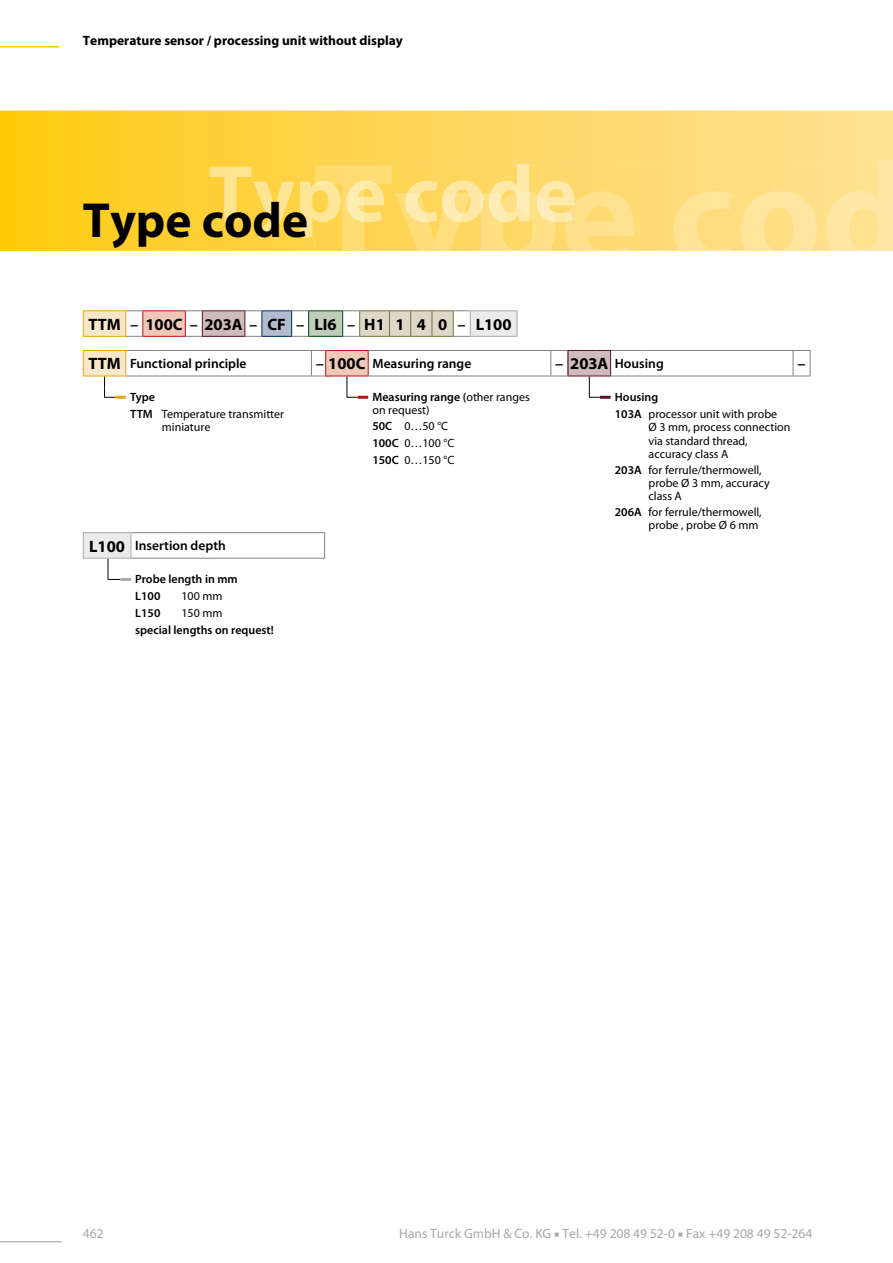
<style>
.page{position:relative;width:893px;height:1263px;background:#fff}
.page>*{position:absolute;margin:0;border:0;box-sizing:border-box;transform-origin:0 0}
.t1{font:700 49.5px "Myriad Pro";color:#000}
.t2{font:700 16.5px "Myriad Pro";color:#000}
.t3{font:600 16.5px "Myriad Pro";color:#000}
.t4{font:600 13.5px "Myriad Pro";color:#000}
.t5{font:13.5px "Myriad Pro";color:#a5a7aa}
.t6{font:700 13.5px "Myriad Pro";color:#000}
.t7{font:12px/13.2px "Myriad Pro";color:#000}
.t8{font:600 12px/17px "Myriad Pro";color:#000}
.s1{font-weight:600}
.s2{font-weight:700;font-size:16.5px}
.s3{font-family:"Minion Pro"}
</style>
<div class="page">
<hr style="left:0;top:1241px;width:62px;height:1px;background:#a5a7aa">
<svg style="left:0;top:111px;width:893px;height:140px;background:#ffd346"></svg>
<img style="left:315px;top:160px;width:578px;height:91px">
<img style="left:210px;top:164px;width:105px;height:75px">
<img style="left:315px;top:164px;width:260px;height:75px">
<hr style="left:0;top:46px;width:60px;height:2px;background:#ffcb05">
<div style="left:83px;top:311px;width:43px;height:25px;background:#f9e7c9"></div>
<div style="left:143px;top:311px;width:42px;height:25px;background:#efc8b8"></div>
<div style="left:202px;top:311px;width:43px;height:25px;background:#cfbbb9"></div>
<div style="left:262px;top:311px;width:30px;height:25px;background:#b3bccf"></div>
<div style="left:309px;top:311px;width:34px;height:25px;background:#beceba"></div>
<div style="left:470px;top:311px;width:47px;height:25px;background:#ebebec"></div>
<hr style="left:83px;top:310px;width:43px;height:1px;background:#e3a712">
<svg style="left:83px;top:311px;width:1px;height:25px"></svg>
<hr style="left:83px;top:336px;width:43px;height:1px;background:#e3a712">
<hr style="left:142px;top:310px;width:44px;height:1px;background:#ba141a">
<svg style="left:125px;top:310px;width:18px;height:27px"></svg>
<hr style="left:142px;top:336px;width:44px;height:1px;background:#ba141a">
<hr style="left:470px;top:310px;width:47px;height:1px;background:#a7a9ac">
<svg style="left:517px;top:311px;width:1px;height:25px"></svg>
<hr style="left:470px;top:336px;width:47px;height:1px;background:#a7a9ac">
<hr style="left:308px;top:310px;width:35px;height:1px;background:#004910">
<svg style="left:342px;top:310px;width:129px;height:27px"></svg>
<hr style="left:308px;top:336px;width:35px;height:1px;background:#004910">
<hr style="left:261px;top:310px;width:31px;height:1px;background:#002e56">
<svg style="left:291px;top:310px;width:18px;height:27px"></svg>
<hr style="left:261px;top:336px;width:31px;height:1px;background:#002e56">
<hr style="left:202px;top:310px;width:43px;height:1px;background:#5c1528">
<svg style="left:185px;top:310px;width:18px;height:27px"></svg>
<svg style="left:244px;top:310px;width:18px;height:27px"></svg>
<hr style="left:202px;top:336px;width:43px;height:1px;background:#5c1528">
<hr style="left:126px;top:350px;width:32px;height:1px;background:#808285">
<hr style="left:158px;top:350px;width:153px;height:1px;background:#808285">
<hr style="left:126px;top:376px;width:32px;height:1px;background:#808285">
<hr style="left:158px;top:376px;width:153px;height:1px;background:#808285">
<svg style="left:83px;top:350px;width:43px;height:49px"></svg>
<hr style="left:369px;top:350px;width:31px;height:1px;background:#808285">
<hr style="left:400px;top:350px;width:151px;height:1px;background:#808285">
<hr style="left:369px;top:376px;width:31px;height:1px;background:#808285">
<hr style="left:400px;top:376px;width:151px;height:1px;background:#808285">
<svg style="left:311px;top:350px;width:58px;height:49px"></svg>
<hr style="left:611px;top:350px;width:33px;height:1px;background:#808285">
<hr style="left:644px;top:350px;width:149px;height:1px;background:#808285">
<hr style="left:611px;top:376px;width:33px;height:1px;background:#808285">
<hr style="left:644px;top:376px;width:149px;height:1px;background:#808285">
<svg style="left:793px;top:350px;width:18px;height:27px"></svg>
<svg style="left:550px;top:350px;width:61px;height:49px"></svg>
<hr style="left:131px;top:532px;width:46px;height:1px;background:#808285">
<hr style="left:177px;top:532px;width:148px;height:1px;background:#808285">
<hr style="left:131px;top:558px;width:46px;height:1px;background:#808285">
<hr style="left:177px;top:558px;width:148px;height:1px;background:#808285">
<svg style="left:324px;top:533px;width:1px;height:25px"></svg>
<svg style="left:83px;top:532px;width:49px;height:49px"></svg>
<p class="t6" style="left:83px;top:32px;width:322px">Temperature sensor / processing unit without display</p>
<h1 class="t1" style="left:83px;top:188px;width:227px">Type code</h1>
<h2 class="t2" style="left:88px;top:313px;width:425px">TTM <span class="s1">–</span> 100C <span class="s1">–</span> 203A <span class="s1">–</span> CF <span class="s1">–</span> LI6 <span class="s1">–</span> H1 1 4 0 <span class="s1">–</span> L100</h2>
<p class="t4" style="left:88px;top:355px;width:160px"><span class="s2">TTM</span> Functional principle</p>
<h2 class="t3" style="left:316px;top:353px;width:10px">–</h2>
<p class="t7" style="left:130px;top:388px;width:156px;line-height:17px"><span class="s1">Type<br>TTM</span> Temperature transmitter</p>
<p class="t7" style="left:162px;top:421px;width:50px">miniature</p>
<p class="t4" style="left:328px;top:355px;width:145px"><span class="s2">100C</span> Measuring range</p>
<h2 class="t3" style="left:555px;top:353px;width:10px">–</h2>
<p class="t7" style="left:372px;top:390px;width:159px"><span class="s1">Measuring range (</span>other ranges on request)</p>
<p class="t7" style="left:372px;top:417px;width:83px;line-height:17px"><span class="s1">50C</span> 0…50 °C<br><span class="s1">100C</span> 0…100 °C<br><span class="s1">150C</span> 0…150 °C</p>
<p class="t4" style="left:570px;top:355px;width:95px"><span class="s2">203A</span> Housing</p>
<h2 class="t3" style="left:797px;top:353px;width:10px">–</h2>
<p class="t7" style="left:615px;top:388px;width:164px;line-height:17px"><span class="s1">Housing<br>103A</span> processor unit with probe</p>
<p class="t7" style="left:649px;top:421px;width:143px">Ø 3 mm, process connection via standard thread, accuracy class A</p>
<p class="t7" style="left:649px;top:463px;width:123px;text-indent:-34px"><span class="s1">203A</span> for ferrule/thermowell, probe Ø 3 mm, accuracy class A</p>
<p class="t7" style="left:615px;top:505px;width:148px;text-align:right"><span class="s1">206A</span> for ferrule/thermowell, probe , probe Ø 6 mm</p>
<p class="t4" style="left:89px;top:537px;width:138px"><span class="s2">L100</span> Insertion depth</p>
<p class="t8" style="left:135px;top:570px;width:104px">Probe length in mm<br>L100</p>
<p class="t7" style="left:181px;top:589px;width:43px">100 mm</p>
<p class="t8" style="left:135px;top:604px;width:27px">L150</p>
<p class="t7" style="left:181px;top:606px;width:43px">150 mm</p>
<p class="t8" style="left:135px;top:621px;width:140px">special lengths on request!</p>
<p class="t5" style="left:83px;top:1225px;width:22px">462</p>
<p class="t5" style="left:399px;top:1225px;width:414px">Hans Turck GmbH &amp; Co. KG <span class="s3">■</span> Tel. +49 208 49 52-0 <span class="s3">■</span> Fax +49 208 49 52-264</p>
</div>
